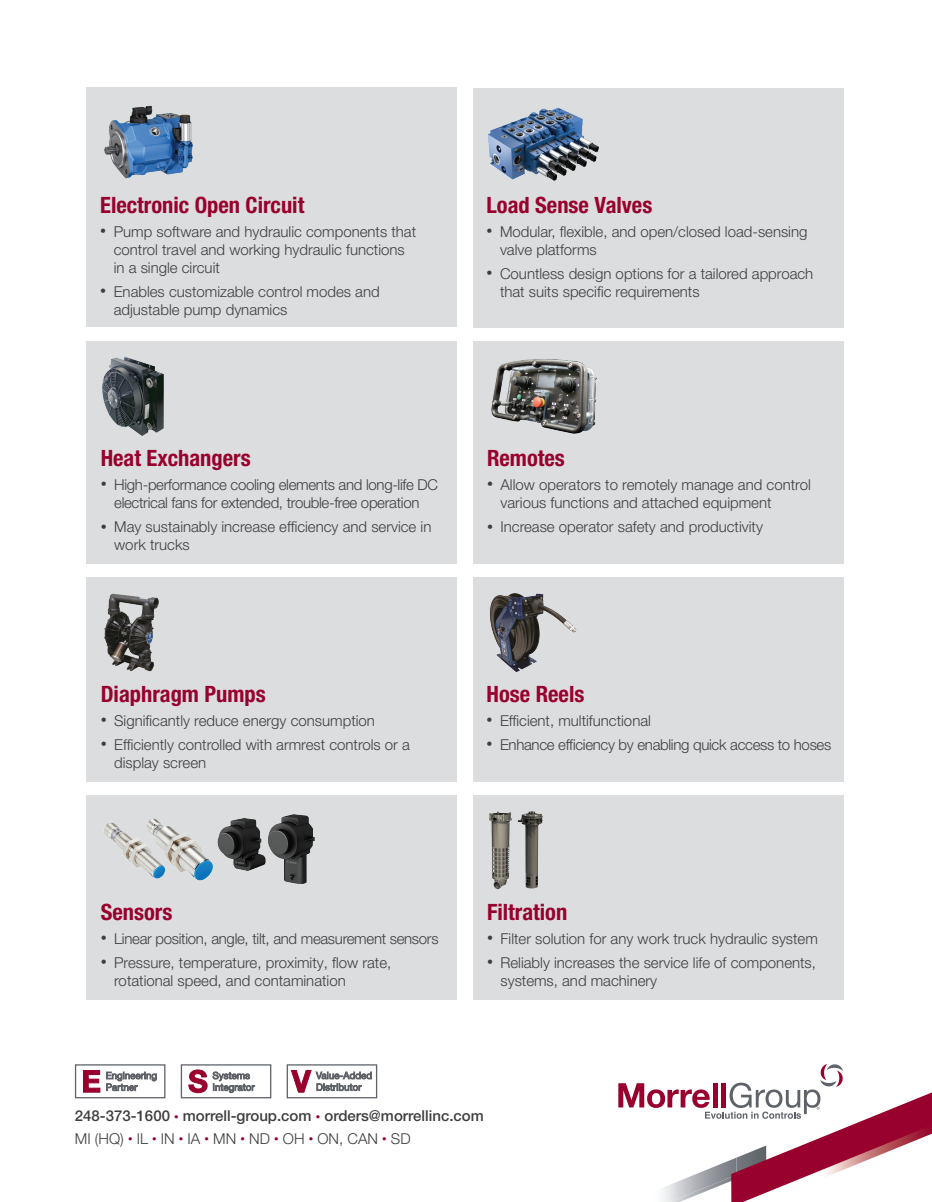
<style>
.page{position:relative;width:932px;height:1202px;background:#fff}
.page>*{position:absolute;margin:0;border:0;box-sizing:border-box;transform-origin:0 0}
.Subhead{font:700 condensed 22.5px "Helvetica Neue LT Pro";color:#98012d}
.t1{font:300 15px/18px "Helvetica Neue LT Pro";color:#3e3e3f}
.t2{font:300 15px/18px "Helvetica Neue LT Pro";letter-spacing:-.02em;color:#3e3e3f;text-align:center}
.t3{font:500 15px "Helvetica Neue LT Pro";color:#3e3e3f}
.s1{font-size:12px}
.s2{font-weight:300;font-size:9px;color:#98012d}
.s3{font-size:9px;color:#98012d}
</style>
<div class="page">
<div style="left:473px;top:795px;width:370px;height:204px;background:#dcdddf"></div>
<div style="left:87px;top:795px;width:370px;height:204px;background:#dcdddf"></div>
<div style="left:473px;top:577px;width:370px;height:204px;background:#dcdddf"></div>
<div style="left:87px;top:577px;width:370px;height:204px;background:#dcdddf"></div>
<div style="left:473px;top:341px;width:370px;height:223px;background:#dcdddf"></div>
<div style="left:87px;top:341px;width:370px;height:222px;background:#dcdddf"></div>
<div style="left:473px;top:88px;width:370px;height:239px;background:#dcdddf"></div>
<img style="left:662px;top:1201px;width:74px;height:1px">
<svg style="left:618px;top:1064px;width:314px;height:137px"></svg>
<div style="left:75px;top:1064px;width:90px;height:34px;border:1px solid #5f6369"></div>
<svg style="left:83px;top:1070px;width:17px;height:22px"></svg>
<svg style="left:106px;top:1071px;width:51px;height:20px"></svg>
<svg style="left:189px;top:1069px;width:66px;height:23px"></svg>
<div style="left:181px;top:1064px;width:90px;height:34px;border:1px solid #5f6369"></div>
<svg style="left:291px;top:1070px;width:80px;height:22px"></svg>
<div style="left:287px;top:1064px;width:90px;height:34px;border:1px solid #5f6369"></div>
<div style="left:87px;top:88px;width:370px;height:239px;background:#dcdddf"></div>
<img style="left:104px;top:105px;width:89px;height:74px">
<img style="left:488px;top:107px;width:111px;height:74px">
<img style="left:102px;top:356px;width:62px;height:80px">
<img style="left:491px;top:359px;width:106px;height:75px">
<img style="left:104px;top:593px;width:55px;height:79px">
<img style="left:489px;top:593px;width:88px;height:79px">
<img style="left:104px;top:814px;width:211px;height:70px">
<img style="left:489px;top:811px;width:54px;height:79px">
<p class="Subhead" style="left:100px;top:191px;width:206px">Electronic Open Circuit</p>
<p class="t1" style="left:114px;top:222px;width:304px;text-indent:-14px"><span class="s1">•</span> Pump software and hydraulic components that control travel and working hydraulic functions in a single circuit</p>
<p class="t1" style="left:114px;top:282px;width:267px;text-indent:-14px"><span class="s1">•</span> Enables customizable control modes and adjustable pump dynamics</p>
<p class="Subhead" style="left:486px;top:191px;width:167px">Load Sense Valves</p>
<p class="t1" style="left:500px;top:222px;width:309px;text-indent:-14px"><span class="s1">•</span> Modular, flexible, and open/closed load-sensing valve platforms</p>
<p class="t1" style="left:500px;top:264px;width:315px;text-indent:-14px"><span class="s1">•</span> Countless design options for a tailored approach that suits specific requirements</p>
<p class="Subhead" style="left:101px;top:445px;width:151px">Heat Exchangers</p>
<p class="t2" style="left:101px;top:476px;width:339px"><span class="s1">•</span> High-performance cooling elements and long-life DC electrical fans for extended, trouble-free operation</p>
<p class="t1" style="left:114px;top:518px;width:319px;text-indent:-14px"><span class="s1">•</span> May sustainably increase efficiency and service in work trucks</p>
<p class="Subhead" style="left:487px;top:445px;width:79px">Remotes</p>
<p class="t1" style="left:500px;top:476px;width:312px;text-indent:-14px"><span class="s1">•</span> Allow operators to remotely manage and control various functions and attached equipment</p>
<p class="t1" style="left:487px;top:518px;width:277px"><span class="s1">•</span> Increase operator safety and productivity</p>
<p class="Subhead" style="left:101px;top:680px;width:166px">Diaphragm Pumps</p>
<p class="t1" style="left:101px;top:711px;width:276px"><span class="s1">•</span> Significantly reduce energy consumption</p>
<p class="t1" style="left:114px;top:735px;width:297px;text-indent:-14px"><span class="s1">•</span> Efficiently controlled with armrest controls or a display screen</p>
<p class="Subhead" style="left:486px;top:680px;width:99px">Hose Reels</p>
<p class="t1" style="left:486px;top:711px;width:166px"><span class="s1">•</span> Efficient, multifunctional</p>
<p class="t2" style="left:486px;top:735px;width:346px"><span class="s1">•</span> Enhance efficiency by enabling quick access to hoses</p>
<p class="Subhead" style="left:101px;top:898px;width:73px">Sensors</p>
<p class="t2" style="left:101px;top:929px;width:339px"><span class="s1">•</span> Linear position, angle, tilt, and measurement sensors</p>
<p class="t1" style="left:114px;top:953px;width:279px;text-indent:-14px"><span class="s1">•</span> Pressure, temperature, proximity, flow rate, rotational speed, and contamination</p>
<p class="Subhead" style="left:487px;top:898px;width:82px">Filtration</p>
<p class="t1" style="left:487px;top:929px;width:332px"><span class="s1">•</span> Filter solution for any work truck hydraulic system</p>
<p class="t1" style="left:500px;top:953px;width:317px;text-indent:-14px"><span class="s1">•</span> Reliably increases the service life of components, systems, and machinery</p>
<p class="t3" style="left:75px;top:1106px;width:410px">248-373-1600 <span class="s2">•</span> morrell-group.com <span class="s2">•</span> orders@morrellinc.com</p>
<p class="t1" style="left:75px;top:1128px;width:337px">MI (HQ) <span class="s3">•</span> IL <span class="s3">•</span> IN <span class="s3">•</span> IA <span class="s3">•</span> MN <span class="s3">•</span> ND <span class="s3">•</span> OH <span class="s3">•</span> ON, CAN <span class="s3">•</span> SD</p>
</div>
